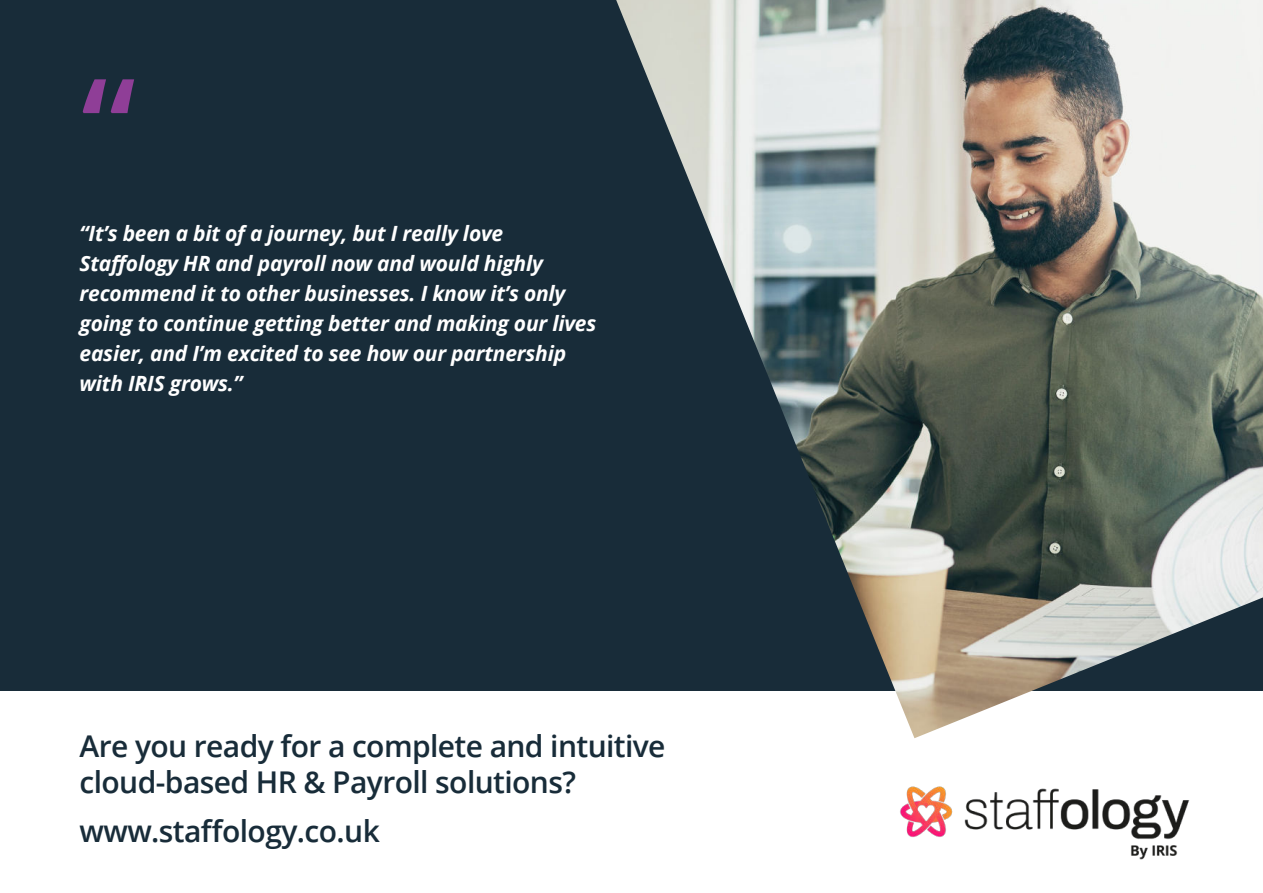
<style>
.page{position:relative;width:1263px;height:893px;background:#182c39}
.page>*{position:absolute;margin:0;border:0;box-sizing:border-box;transform-origin:0 0}
.t1{font:600 138px "Open Sans";color:#8f3e97}
.t2{font:600 30px/36px "Open Sans";letter-spacing:-.02em;color:#182c39}
.t3{font:italic 700 21px/30px "Open Sans";letter-spacing:-.01em;color:#fff}
</style>
<div class="page">
<div style="left:0;top:691px;width:1263px;height:202px;background:#fff"></div>
<img style="left:616px;top:0;width:647px;height:738px">
<img style="left:900px;top:786px;width:290px;height:74px">
<h1 class="t1" style="left:81px;top:72px;width:56px">“</h1>
<p class="t3" style="left:80px;top:221px;width:518px">“It’s been a bit of a journey, but I really love Staffology HR and payroll now and would highly recommend it to other businesses. I know it’s only going to continue getting better and making our lives easier, and I’m excited to see how our partnership with IRIS grows.”</p>
<h2 class="t2" style="left:80px;top:728px;width:587px">Are you ready for a complete and intuitive cloud-based HR &amp; Payroll solutions?</h2>
<h2 class="t2" style="left:80px;top:812px;width:302px">www.staffology.co.uk</h2>
</div>
